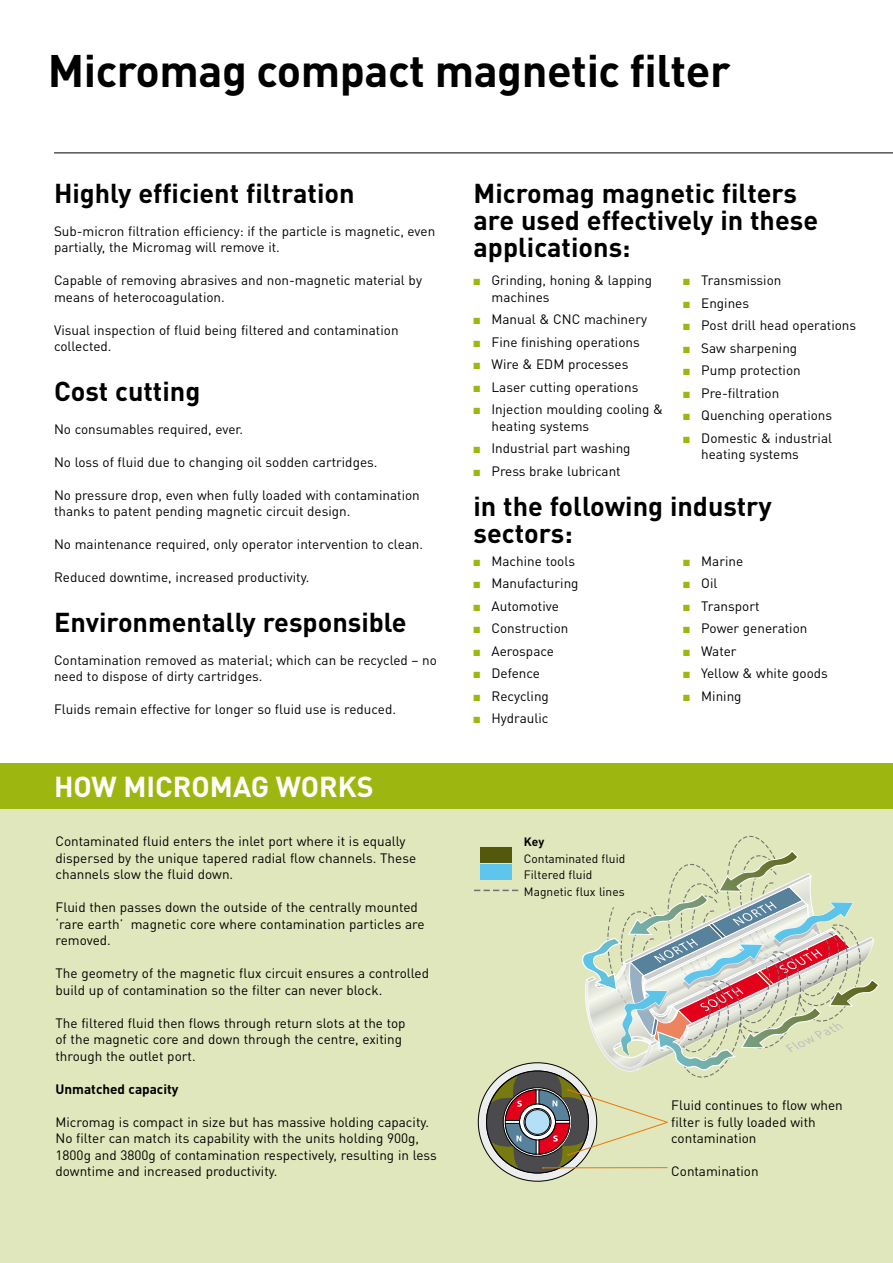
<style>
.page{position:relative;width:893px;height:1263px;background:#fff}
.page>*{position:absolute;margin:0;border:0;box-sizing:border-box;transform-origin:0 0}
.t1{font:700 45px "DINOT";letter-spacing:-.01em;color:#000}
.t2{font:700 28.5px "DINOT";color:#fff}
.t3{font:700 27px/27px "DINOT";color:#000}
.t4{font:13.5px/16.5px "DINOT";color:#000}
.t5{font:700 13.5px "DINOT";color:#000}
.t6{font:12px/16.5px "DINOT";color:#000}
.t7{font:700 12px "DINOT";color:#000}
.s1{color:#9eb710}
</style>
<div class="page">
<div style="left:0;top:763px;width:893px;height:500px;background:#e0e7bc"></div>
<div style="left:0;top:763px;width:893px;height:45px;background:#9eb710"></div>
<hr style="left:54px;top:153px;width:839px;height:1px;background:#000">
<svg style="left:478px;top:1063px;width:119px;height:118px"></svg>
<svg style="left:474px;top:835px;width:400px;height:338px"></svg>
<h1 class="t1" style="left:48px;top:40px;width:684px">Micromag compact magnetic filter</h1>
<h3 class="t3" style="left:54px;top:178px;width:302px">Highly efficient filtration</h3>
<p class="t4" style="left:54px;top:222px;width:383px">Sub-micron filtration efficiency: if the particle is magnetic, even partially, the Micromag will remove it.</p>
<p class="t4" style="left:54px;top:271px;width:370px">Capable of removing abrasives and non-magnetic material by means of heterocoagulation.</p>
<p class="t4" style="left:54px;top:321px;width:346px">Visual inspection of fluid being filtered and contamination collected.</p>
<h3 class="t3" style="left:54px;top:376px;width:148px">Cost cutting</h3>
<p class="t4" style="left:54px;top:420px;width:191px">No consumables required, ever.</p>
<p class="t4" style="left:54px;top:453px;width:325px">No loss of fluid due to changing oil sodden cartridges.</p>
<p class="t4" style="left:54px;top:486px;width:367px">No pressure drop, even when fully loaded with contamination thanks to patent pending magnetic circuit design.</p>
<p class="t4" style="left:54px;top:535px;width:371px">No maintenance required, only operator intervention to clean.</p>
<p class="t4" style="left:54px;top:568px;width:257px">Reduced downtime, increased productivity.</p>
<h3 class="t3" style="left:54px;top:607px;width:354px">Environmentally responsible</h3>
<p class="t4" style="left:54px;top:651px;width:385px">Contamination removed as material; which can be recycled – no need to dispose of dirty cartridges.</p>
<p class="t4" style="left:54px;top:700px;width:344px">Fluids remain effective for longer so fluid use is reduced.</p>
<h2 class="t2" style="left:54px;top:767px;width:321px">HOW MICROMAG WORKS</h2>
<p class="t4" style="left:55px;top:832px;width:362px">Contaminated fluid enters the inlet port where it is equally dispersed by the unique tapered radial flow channels. These channels slow the fluid down.</p>
<p class="t4" style="left:55px;top:898px;width:371px">Fluid then passes down the outside of the centrally mounted ‘rare earth’ magnetic core where contamination particles are removed.</p>
<p class="t4" style="left:55px;top:964px;width:375px">The geometry of the magnetic flux circuit ensures a controlled build up of contamination so the filter can never block.</p>
<p class="t4" style="left:55px;top:1014px;width:352px">The filtered fluid then flows through return slots at the top of the magnetic core and down through the centre, exiting through the outlet port.</p>
<p class="t5" style="left:55px;top:1079px;width:125px">Unmatched capacity</p>
<p class="t4" style="left:55px;top:1113px;width:383px">Micromag is compact in size but has massive holding capacity.<br>No filter can match its capability with the units holding 900g, 1800g and 3800g of contamination respectively, resulting in less downtime and increased productivity.</p>
<h3 class="t3" style="left:473px;top:178px;width:346px">Micromag magnetic filters are used effectively in these applications:</h3>
<p class="t4" style="left:491px;top:271px;width:162px;text-indent:-18px"><span class="s1">■</span> Grinding, honing &amp; lapping machines</p>
<p class="t4" style="left:473px;top:310px;width:175px"><span class="s1">■</span> Manual &amp; CNC machinery</p>
<p class="t4" style="left:473px;top:333px;width:168px"><span class="s1">■</span> Fine finishing operations</p>
<p class="t4" style="left:473px;top:355px;width:156px"><span class="s1">■</span> Wire &amp; EDM processes</p>
<p class="t4" style="left:473px;top:378px;width:166px"><span class="s1">■</span> Laser cutting operations</p>
<p class="t4" style="left:491px;top:400px;width:173px;text-indent:-18px"><span class="s1">■</span> Injection moulding cooling &amp; heating systems</p>
<p class="t4" style="left:473px;top:439px;width:159px"><span class="s1">■</span> Industrial part washing</p>
<p class="t4" style="left:473px;top:462px;width:149px"><span class="s1">■</span> Press brake lubricant</p>
<p class="t4" style="left:683px;top:271px;width:100px"><span class="s1">■</span> Transmission</p>
<p class="t4" style="left:683px;top:294px;width:67px"><span class="s1">■</span> Engines</p>
<p class="t4" style="left:683px;top:316px;width:174px"><span class="s1">■</span> Post drill head operations</p>
<p class="t4" style="left:683px;top:339px;width:116px"><span class="s1">■</span> Saw sharpening</p>
<p class="t4" style="left:683px;top:361px;width:119px"><span class="s1">■</span> Pump protection</p>
<p class="t4" style="left:683px;top:384px;width:98px"><span class="s1">■</span> Pre-filtration</p>
<p class="t4" style="left:683px;top:406px;width:150px"><span class="s1">■</span> Quenching operations</p>
<p class="t4" style="left:701px;top:429px;width:132px;text-indent:-18px"><span class="s1">■</span> Domestic &amp; industrial heating systems</p>
<h3 class="t3" style="left:473px;top:492px;width:300px">in the following industry sectors:</h3>
<p class="t4" style="left:473px;top:552px;width:103px"><span class="s1">■</span> Machine tools</p>
<p class="t4" style="left:473px;top:574px;width:107px"><span class="s1">■</span> Manufacturing</p>
<p class="t4" style="left:473px;top:597px;width:87px"><span class="s1">■</span> Automotive</p>
<p class="t4" style="left:473px;top:619px;width:96px"><span class="s1">■</span> Construction</p>
<p class="t4" style="left:473px;top:642px;width:82px"><span class="s1">■</span> Aerospace</p>
<p class="t4" style="left:473px;top:664px;width:68px"><span class="s1">■</span> Defence</p>
<p class="t4" style="left:473px;top:687px;width:77px"><span class="s1">■</span> Recycling</p>
<p class="t4" style="left:473px;top:709px;width:77px"><span class="s1">■</span> Hydraulic</p>
<p class="t7" style="left:524px;top:834px;width:22px">Key</p>
<p class="t6" style="left:524px;top:849px;width:103px">Contaminated fluid<br>Filtered fluid<br>Magnetic flux lines</p>
<p class="t4" style="left:683px;top:552px;width:61px"><span class="s1">■</span> Marine</p>
<p class="t4" style="left:683px;top:574px;width:36px"><span class="s1">■</span> Oil</p>
<p class="t4" style="left:683px;top:597px;width:78px"><span class="s1">■</span> Transport</p>
<p class="t4" style="left:683px;top:619px;width:126px"><span class="s1">■</span> Power generation</p>
<p class="t4" style="left:683px;top:642px;width:55px"><span class="s1">■</span> Water</p>
<p class="t4" style="left:683px;top:664px;width:146px"><span class="s1">■</span> Yellow &amp; white goods</p>
<p class="t4" style="left:683px;top:687px;width:60px"><span class="s1">■</span> Mining</p>
<p class="t4" style="left:671px;top:1096px;width:173px">Fluid continues to flow when filter is fully loaded with contamination</p>
<p class="t4" style="left:671px;top:1162px;width:89px">Contamination</p>
</div>
